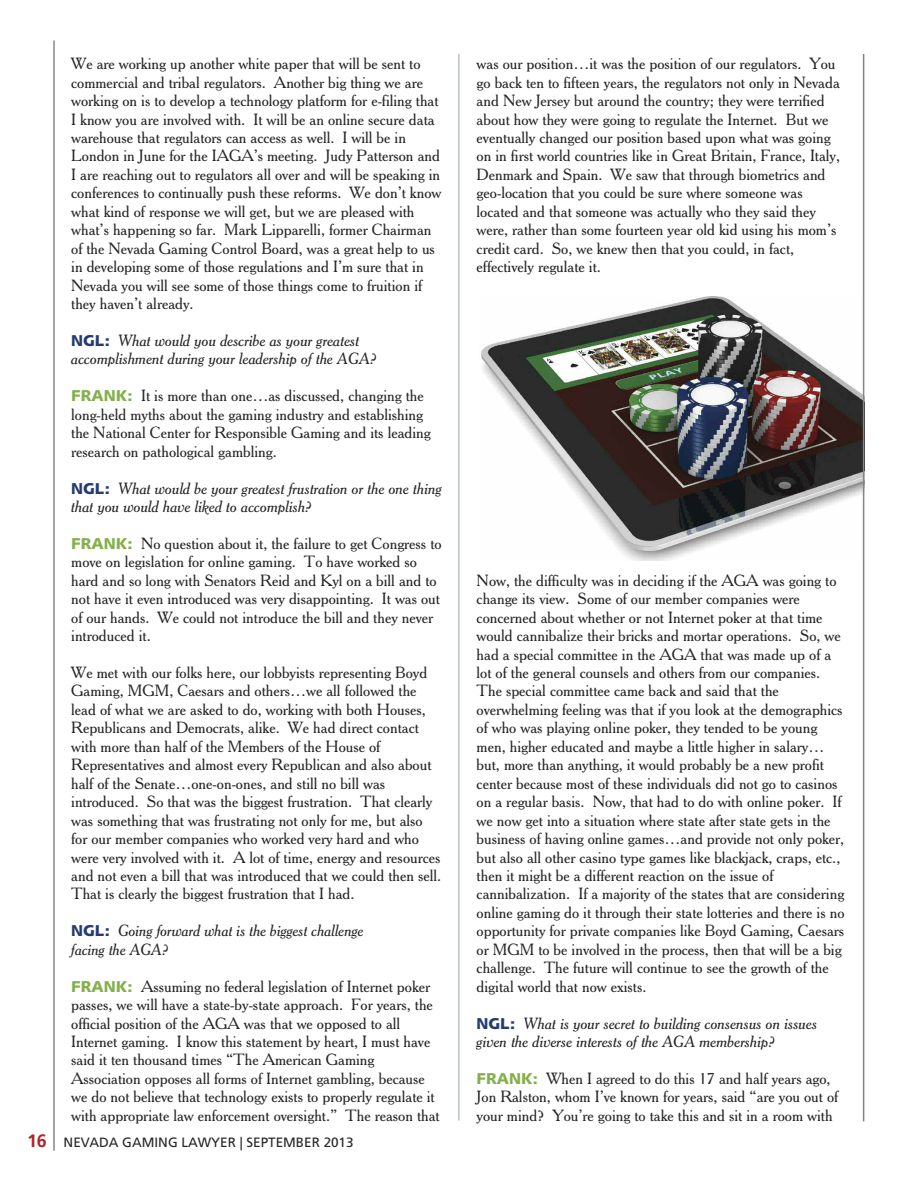
<style>
.page{position:relative;width:918px;height:1188px;background:#fff}
.page>*{position:absolute;margin:0;border:0;box-sizing:border-box;transform-origin:0 0}
.t1{font:15.75px/18.5px "Cheltenham BT";color:#272627}
.t2{font:italic 15.75px/18.5px "Cheltenham BT";color:#272627}
.t3{font:13.5px "Frutiger";color:#272627}
.s1{font-family:"Humanist 531 BT Black A";font-style:normal;color:#253b71}
.s2{font-family:"Humanist 531 BT Black A";color:#82b04a}
.s3{font-weight:700;font-size:18px;color:#ac262a}
</style>
<div class="page">
<hr style="left:53px;top:40px;width:2px;height:1111px;background:#82858b">
<hr style="left:459px;top:54px;width:1px;height:1066px;background:#9aa2a9">
<img style="left:481px;top:296px;width:382px;height:264px">
<hr style="left:863px;top:54px;width:1px;height:1067px;background:#82858b">
<p class="t1" style="left:71px;top:55px;width:372px">We are working up another white paper that will be sent to commercial and tribal regulators. Another big thing we are working on is to develop a technology platform for e-filing that I know you are involved with. It will be an online secure data warehouse that regulators can access as well. I will be in London in June for the IAGA’s meeting. Judy Patterson and I are reaching out to regulators all over and will be speaking in conferences to continually push these reforms. We don’t know what kind of response we will get, but we are pleased with what’s happening so far. Mark Lipparelli, former Chairman of the Nevada Gaming Control Board, was a great help to us in developing some of those regulations and I’m sure that in Nevada you will see some of those things come to fruition if they haven’t already.</p>
<p class="t2" style="left:71px;top:331px;width:307px"><span class="s1">NGL:</span> What would you describe as your greatest accomplishment during your leadership of the AGA?</p>
<p class="t1" style="left:71px;top:387px;width:361px"><span class="s2">FRANK:</span> It is more than one…as discussed, changing the long-held myths about the gaming industry and establishing the National Center for Responsible Gaming and its leading research on pathological gambling.</p>
<p class="t2" style="left:71px;top:479px;width:372px"><span class="s1">NGL:</span> What would be your greatest frustration or the one thing that you would have liked to accomplish?</p>
<p class="t1" style="left:71px;top:534px;width:372px"><span class="s2">FRANK:</span> No question about it, the failure to get Congress to move on legislation for online gaming. To have worked so hard and so long with Senators Reid and Kyl on a bill and to not have it even introduced was very disappointing. It was out of our hands. We could not introduce the bill and they never introduced it.</p>
<p class="t1" style="left:71px;top:663px;width:371px">We met with our folks here, our lobbyists representing Boyd Gaming, MGM, Caesars and others…we all followed the lead of what we are asked to do, working with both Houses, Republicans and Democrats, alike. We had direct contact with more than half of the Members of the House of Representatives and almost every Republican and also about half of the Senate…one-on-ones, and still no bill was introduced. So that was the biggest frustration. That clearly was something that was frustrating not only for me, but also for our member companies who worked very hard and who were very involved with it. A lot of time, energy and resources and not even a bill that was introduced that we could then sell.<br>That is clearly the biggest frustration that I had.</p>
<p class="t2" style="left:71px;top:922px;width:294px"><span class="s1">NGL:</span> Going forward what is the biggest challenge facing the AGA?</p>
<p class="t1" style="left:71px;top:977px;width:370px"><span class="s2">FRANK:</span> Assuming no federal legislation of Internet poker passes, we will have a state-by-state approach. For years, the official position of the AGA was that we opposed to all Internet gaming. I know this statement by heart, I must have said it ten thousand times “The American Gaming Association opposes all forms of Internet gambling, because we do not believe that technology exists to properly regulate it with appropriate law enforcement oversight.” The reason that</p>
<p class="t3" style="left:27px;top:1137px;width:328px"><span class="s3">16</span> NEVADA GAMING LAWYER | SEPTEMBER 2013</p>
<p class="t1" style="left:477px;top:55px;width:365px">was our position…it was the position of our regulators. You go back ten to fifteen years, the regulators not only in Nevada and New Jersey but around the country; they were terrified about how they were going to regulate the Internet. But we eventually changed our position based upon what was going on in first world countries like in Great Britain, France, Italy, Denmark and Spain. We saw that through biometrics and geo-location that you could be sure where someone was located and that someone was actually who they said they were, rather than some fourteen year old kid using his mom’s credit card. So, we knew then that you could, in fact, effectively regulate it.</p>
<p class="t1" style="left:477px;top:571px;width:369px">Now, the difficulty was in deciding if the AGA was going to change its view. Some of our member companies were concerned about whether or not Internet poker at that time would cannibalize their bricks and mortar operations. So, we had a special committee in the AGA that was made up of a lot of the general counsels and others from our companies.<br>The special committee came back and said that the overwhelming feeling was that if you look at the demographics of who was playing online poker, they tended to be young men, higher educated and maybe a little higher in salary… but, more than anything, it would probably be a new profit center because most of these individuals did not go to casinos on a regular basis. Now, that had to do with online poker. If we now get into a situation where state after state gets in the business of having online games…and provide not only poker, but also all other casino type games like blackjack, craps, etc., then it might be a different reaction on the issue of cannibalization. If a majority of the states that are considering online gaming do it through their state lotteries and there is no opportunity for private companies like Boyd Gaming, Caesars or MGM to be involved in the process, then that will be a big challenge. The future will continue to see the growth of the digital world that now exists.</p>
<p class="t2" style="left:477px;top:1014px;width:342px"><span class="s1">NGL:</span> What is your secret to building consensus on issues given the diverse interests of the AGA membership?</p>
<p class="t1" style="left:477px;top:1069px;width:363px"><span class="s2">FRANK:</span> When I agreed to do this 17 and half years ago,<br>Jon Ralston, whom I’ve known for years, said “are you out of your mind? You’re going to take this and sit in a room with</p>
</div>
